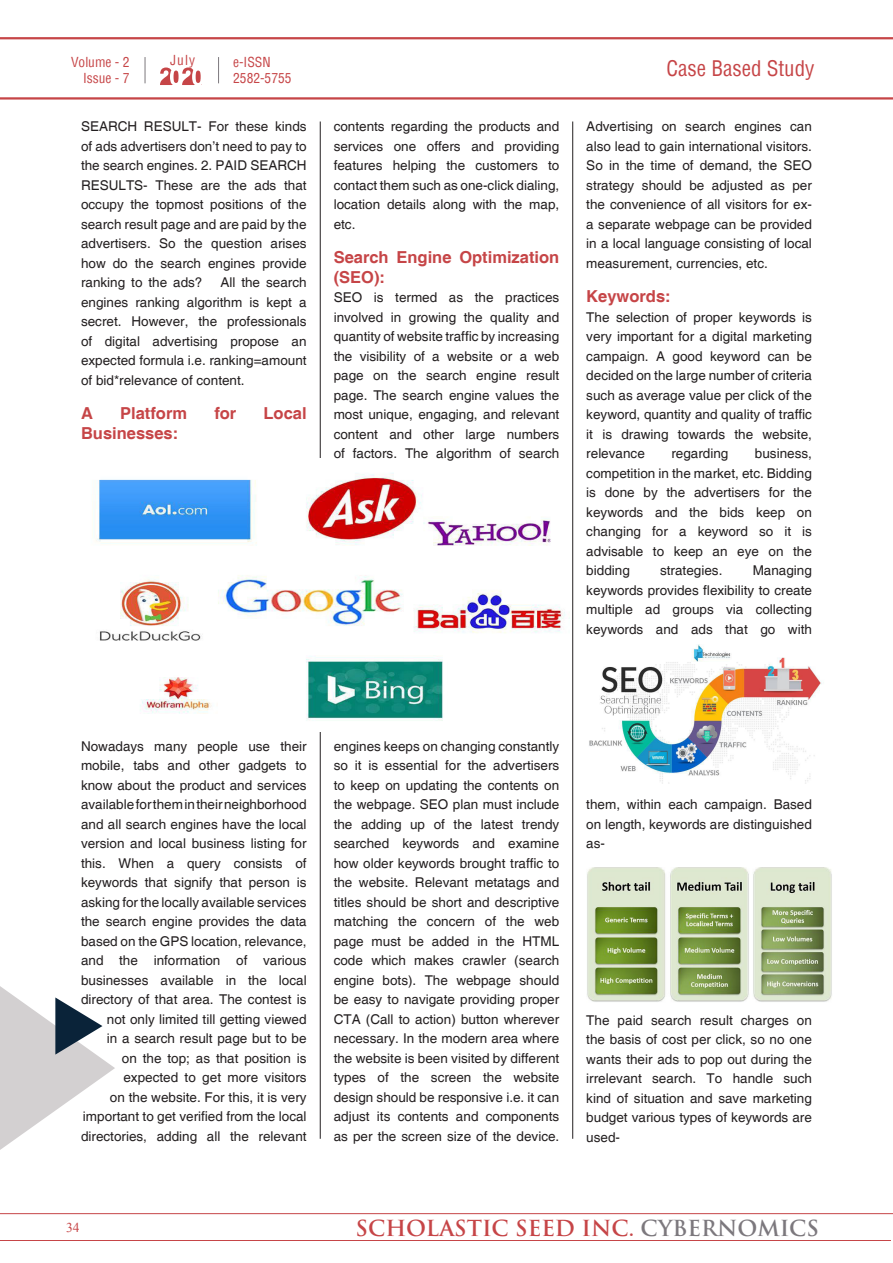
<style>
.page{position:relative;width:893px;height:1263px;background:#fff}
.page>*{position:absolute;margin:0;border:0;box-sizing:border-box;transform-origin:0 0}
.t1{font:700 21.6px "Trajan Pro";color:#c64547}
.t2{font:condensed 21px "Helvetica";color:#c64547}
.Paragraph_Style_2{font:700 16.5px/19.5px "Helvetica";color:#c64547}
.Paragraph_Style_1{font:13.5px/19.5px "Helvetica";color:#231f20;text-align:justify}
.t3{font:condensed 13.5px/16.2px "Helvetica";color:#c64547;text-align:right}
.t4{font:13.5px "Times New Roman";color:#c64547}
.s1{color:#7c787d}
</style>
<div class="page">
<hr style="left:0;top:1213px;width:893px;height:1px;background:#c64547">
<hr style="left:0;top:1240px;width:891px;height:1px;background:#c64547">
<hr style="left:320px;top:121px;width:1px;height:1018px;background:#231f20">
<hr style="left:572px;top:121px;width:1px;height:1018px;background:#231f20">
<hr style="left:0;top:97px;width:893px;height:3px;background:#c64547">
<hr style="left:0;top:37px;width:893px;height:2px;background:#c64547">
<svg style="left:0;top:986px;width:115px;height:164px"></svg>
<svg style="left:145px;top:57px;width:1px;height:26px"></svg>
<svg style="left:218px;top:57px;width:1px;height:26px"></svg>
<svg style="left:160px;top:68px;width:42px;height:17px"></svg>
<img style="left:96px;top:458px;width:474px;height:273px">
<img style="left:589px;top:644px;width:235px;height:139px">
<img style="left:587px;top:867px;width:245px;height:135px">
<p class="t3" style="left:170px;top:52px;width:26px">July</p>
<p class="t3" style="left:71px;top:54px;width:60px">Volume - 2<br>Issue - 7</p>
<p class="t3" style="left:233px;top:54px;width:60px;text-align:left">e-issn<br>2582-5755</p>
<p class="Paragraph_Style_1" style="left:81px;top:117px;width:227px">SEARCH RESULT- For these kinds of ads advertisers don’t need to pay to the search engines. 2. PAID SEARCH RESULTS- These are the ads that occupy the topmost positions of the search result page and are paid by the advertisers. So the question arises how do the search engines provide ranking to the ads?</p>
<p class="Paragraph_Style_1" style="left:81px;top:273px;width:227px;text-indent:139px">All the search engines ranking algorithm is kept a secret. However, the professionals of digital advertising propose an expected formula i.e. ranking=amount of bid*relevance of content.</p>
<p class="Paragraph_Style_2" style="left:81px;top:405px;width:13px">A</p>
<p class="Paragraph_Style_2" style="left:120px;top:405px;width:68px">Platform</p>
<p class="Paragraph_Style_2" style="left:214px;top:405px;width:23px">for</p>
<p class="Paragraph_Style_2" style="left:264px;top:405px;width:45px">Local</p>
<p class="Paragraph_Style_2" style="left:81px;top:424px;width:99px">Businesses:</p>
<p class="Paragraph_Style_1" style="left:334px;top:117px;width:227px">contents regarding the products and services one offers and providing features helping the customers to contact them such as one-click dialing, location details along with the map, etc.</p>
<p class="Paragraph_Style_2" style="left:334px;top:249px;width:227px">Search Engine Optimization (Seo):</p>
<p class="Paragraph_Style_1" style="left:334px;top:288px;width:227px">SEO is termed as the practices involved in growing the quality and quantity of website traffic by increasing the visibility of a website or a web page on the search engine result page. The search engine values the most unique, engaging, and relevant content and other large numbers of factors. The algorithm of search</p>
<p class="t2" style="left:666px;top:54px;width:150px">Case Based Study</p>
<p class="Paragraph_Style_1" style="left:586px;top:117px;width:227px">Advertising on search engines can also lead to gain international visitors.<br>So in the time of demand, the SEO strategy should be adjusted as per the convenience of all visitors for ex&shy;a separate webpage can be provided in a local language consisting of local measurement, currencies, etc.</p>
<p class="Paragraph_Style_2" style="left:586px;top:288px;width:86px">Keywords:</p>
<p class="Paragraph_Style_1" style="left:586px;top:308px;width:227px">The selection of proper keywords is very important for a digital marketing campaign. A good keyword can be decided on the large number of criteria such as average value per click of the keyword, quantity and quality of traffic it is drawing towards the website, relevance</p>
<p class="Paragraph_Style_1" style="left:586px;top:444px;width:227px;text-indent:169px">business, competition in the market, etc. Bidding is done by the advertisers for the keywords and the bids keep on changing for a keyword so it is advisable to keep an eye on the bidding</p>
<p class="Paragraph_Style_1" style="left:671px;top:444px;width:59px">regarding</p>
<p class="Paragraph_Style_1" style="left:586px;top:561px;width:227px;text-indent:166px">Managing keywords provides flexibility to create multiple ad groups via collecting keywords and ads that go with</p>
<p class="Paragraph_Style_1" style="left:660px;top:561px;width:64px">strategies.</p>
<p class="Paragraph_Style_1" style="left:81px;top:737px;width:227px;text-align:right">Nowadays many people use their mobile, tabs and other gadgets to know about the product and services available for them in their neighborhood and all search engines have the local version and local business listing for this. When a query consists of keywords that signify that person is asking for the locally available services the search engine provides the data based on the GPS location, relevance, and the information of various businesses available in the local directory of that area. The contest is not only limited till getting viewed<br>in a search result page but to be<br>on the top; as that position is expected to get more visitors<br>on the website. For this, it is very important to get verified from the local directories, adding all the relevant</p>
<p class="Paragraph_Style_1" style="left:334px;top:737px;width:227px">engines keeps on changing constantly so it is essential for the advertisers to keep on updating the contents on the webpage. SEO plan must include the adding up of the latest trendy searched keywords and examine how older keywords brought traffic to the website. Relevant metatags and titles should be short and descriptive matching the concern of the web page must be added in the HTML code which makes crawler (search engine bots). The webpage should be easy to navigate providing proper CTA (Call to action) button wherever necessary. In the modern area where the website is been visited by different types of the screen the website design should be responsive i.e. it can adjust its contents and components as per the screen size of the device.</p>
<p class="Paragraph_Style_1" style="left:586px;top:795px;width:227px">them, within each campaign. Based on length, keywords are distinguished as-</p>
<p class="Paragraph_Style_1" style="left:586px;top:1011px;width:227px">The paid search result charges on the basis of cost per click, so no one wants their ads to pop out during the irrelevant search. To handle such kind of situation and save marketing budget various types of keywords are used-</p>
<p class="t4" style="left:66px;top:1218px;width:15px">34</p>
<p class="t1" style="left:356px;top:1215px;width:465px">SCHOLASTIC SEED INC. <span class="s1">CYBERNOMIC S</span></p>
</div>
